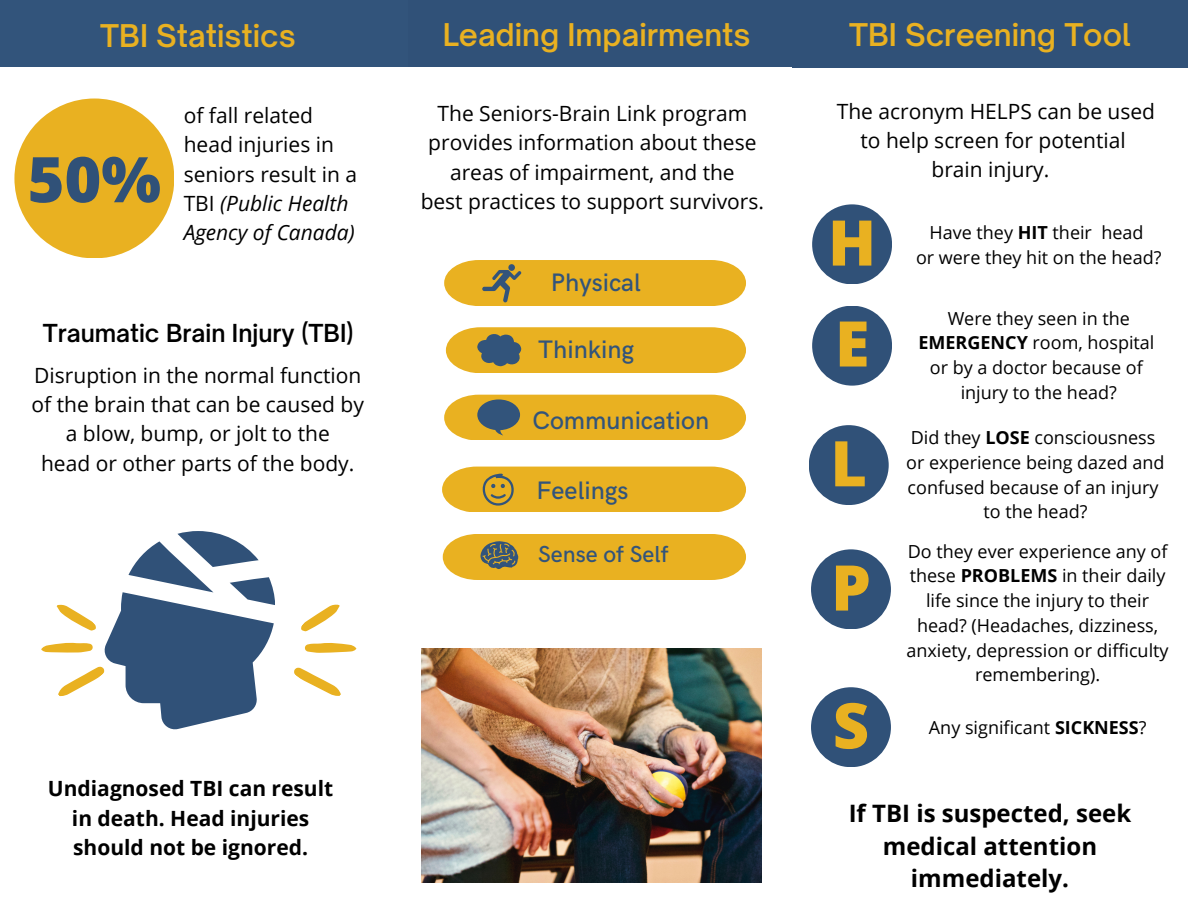
<style>
.page{position:relative;width:1188px;height:918px;background:#fff}
.page>*{position:absolute;margin:0;border:0;box-sizing:border-box;transform-origin:0 0}
.t1{font:800 63px/100.9px "Open Sans";color:#e9b121}
.t2{font:800 63px "Open Sans";color:#305178}
.t3{font:600 30px "Open Sauce One";color:#e9b121}
.t4{font:500 25.35px "HK Grotesk";color:#32547b}
.t5{font:700 24px/32.7px "Open Sans";color:#000;text-align:center}
.t6{font:600 23.7px "Open Sauce One";color:#000}
.t7{font:500 23.25px "HK Grotesk";color:#32547b}
.t8{font:21px/29.2px "Open Sans";color:#000;text-align:center}
.t9{font:700 21px/29.2px "Open Sans";color:#000;text-align:center}
.t10{font:18px/24.8px "Open Sans";color:#000;text-align:center}
.s1{font-style:italic}
.s2{font-weight:700}
</style>
<div class="page">
<div style="left:792px;top:0;width:396px;height:67px;background:#305178"></div>
<div style="left:812px;top:204px;width:80px;height:80px;background:#305178;border-radius:50%"></div>
<div style="left:812px;top:306px;width:80px;height:80px;background:#305178;border-radius:50%"></div>
<div style="left:809px;top:425px;width:80px;height:80px;background:#305178;border-radius:50%"></div>
<div style="left:811px;top:549px;width:80px;height:80px;background:#305178;border-radius:50%"></div>
<div style="left:811px;top:687px;width:80px;height:80px;background:#305178;border-radius:50%"></div>
<div style="left:396px;top:0;width:396px;height:67px;background:#305178"></div>
<svg style="left:444px;top:260px;width:302px;height:46px;background:#e4b22f"></svg>
<svg style="left:443px;top:534px;width:303px;height:46px;background:#e1b02f"></svg>
<svg style="left:446px;top:327px;width:300px;height:46px;background:#dcae33"></svg>
<svg style="left:444px;top:395px;width:302px;height:45px;background:#dbad32"></svg>
<svg style="left:442px;top:467px;width:304px;height:45px;background:#e6b22d"></svg>
<div style="left:0;top:0;width:408px;height:67px;background:#32547b"></div>
<div style="left:14px;top:99px;width:160px;height:159px;background:#e9b121;border-radius:50%"></div>
<img style="left:422px;top:649px;width:340px;height:234px">
<svg style="left:41px;top:531px;width:316px;height:199px"></svg>
<h2 class="t3" style="left:100px;top:17px;width:197px">TBI Statistics</h2>
<h1 class="t2" style="left:28px;top:135px;width:135px">50%</h1>
<p class="t8" style="left:184px;top:100px;width:175px;text-align:left">of fall related head injuries in seniors result in a<br>TBI <span class="s1">(Public Health<br>Agency of Canada)</span></p>
<h3 class="t6" style="left:43px;top:318px;width:312px">Traumatic Brain Injury (TBI)</h3>
<p class="t8" style="left:32px;top:360px;width:334px">Disruption in the normal function of the brain that can be caused by a blow, bump, or jolt to the<br>head or other parts of the body.</p>
<h2 class="t3" style="left:443px;top:16px;width:309px">Leading Impairments</h2>
<p class="t8" style="left:421px;top:98px;width:345px">The Seniors-Brain Link program provides information about these areas of impairment, and the<br>best practices to support survivors.</p>
<h3 class="t4" style="left:551px;top:268px;width:92px">Physical</h3>
<h3 class="t4" style="left:538px;top:336px;width:98px">Thinking</h3>
<h3 class="t4" style="left:532px;top:406px;width:178px">Communication</h3>
<h3 class="t4" style="left:537px;top:476px;width:94px">Feelings</h3>
<p class="t7" style="left:538px;top:541px;width:132px">Sense of Self</p>
<p class="t9" style="left:48px;top:774px;width:287px">Undiagnosed TBI can result in death. Head injuries should not be ignored.</p>
<h2 class="t3" style="left:849px;top:16px;width:283px">TBI Screening Tool</h2>
<p class="t8" style="left:837px;top:96px;width:320px">The acronym HELPS can be used to help screen for potential brain injury.</p>
<h1 class="t1" style="left:828px;top:191px;width:50px">H<br>E</h1>
<h1 class="t1" style="left:830px;top:411px;width:38px">L</h1>
<h1 class="t1" style="left:831px;top:536px;width:41px">P</h1>
<h1 class="t1" style="left:833px;top:674px;width:38px">S</h1>
<p class="t10" style="left:916px;top:220px;width:247px">Have they <span class="s2">HIT</span> their head<br>or were they hit on the head?</p>
<p class="t10" style="left:919px;top:305px;width:237px">Were they seen in the<br><span class="s2">EMERGENCY</span> room, hospital or by a doctor because of injury to the head?</p>
<p class="t10" style="left:906px;top:425px;width:260px">Did they <span class="s2">LOSE</span> consciousness or experience being dazed and confused because of an injury to the head?</p>
<p class="t10" style="left:907px;top:538px;width:264px">Do they ever experience any of these <span class="s2">PROBLEMS</span> in their daily life since the injury to their head? (Headaches, dizziness, anxiety, depression or difficulty remembering).</p>
<p class="t10" style="left:929px;top:715px;width:219px">Any significant <span class="s2">SICKNESS</span>?</p>
<h3 class="t5" style="left:849px;top:797px;width:284px">If TBI is suspected, seek medical attention immediately.</h3>
</div>
